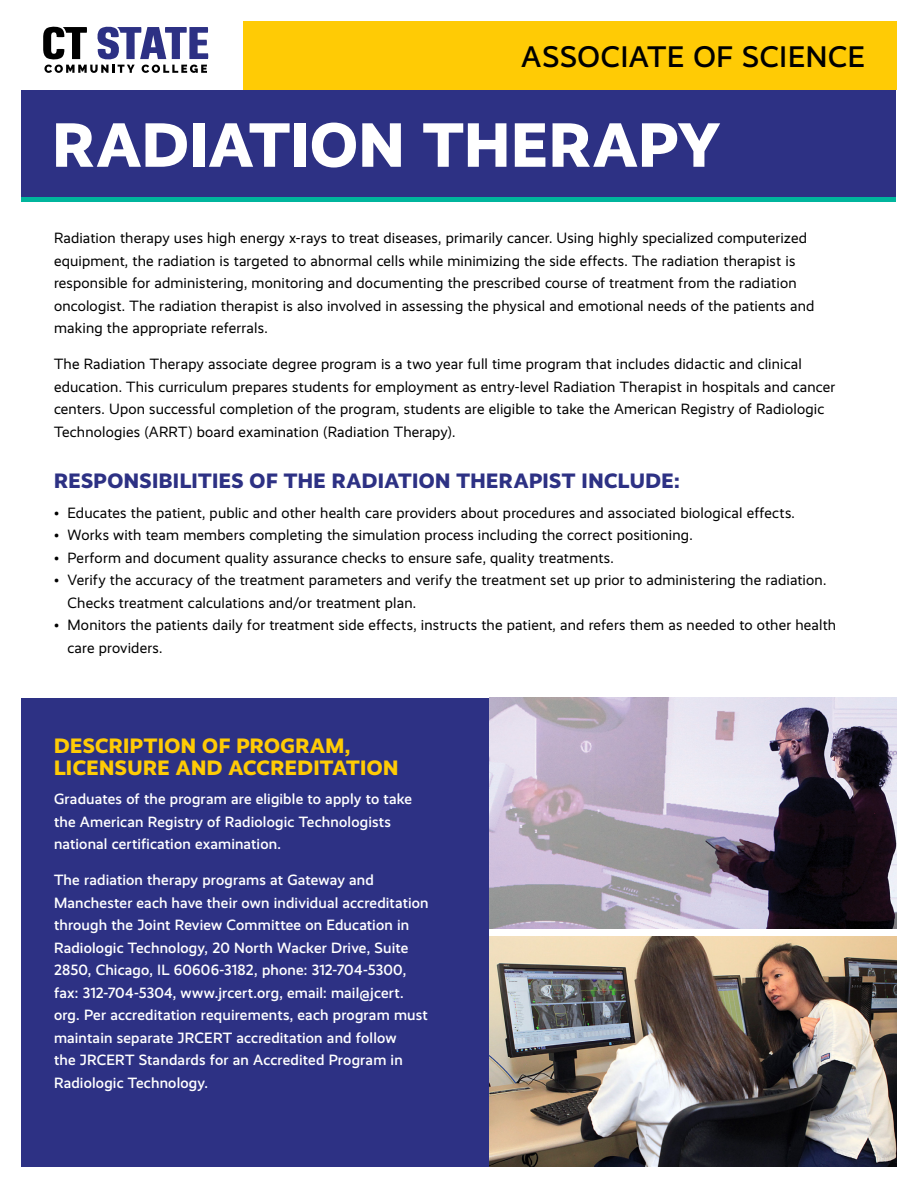
<style>
.page{position:relative;width:918px;height:1188px;background:#fff}
.page>*{position:absolute;margin:0;border:0;box-sizing:border-box;transform-origin:0 0}
.t1{font:800 63px "Realist";letter-spacing:.01em;color:#fff}
.t2{font:500 30px "Realist";letter-spacing:.02em;color:#000}
.t3{font:800 21px "Realist";letter-spacing:.02em;color:#2d3184}
.t4{font:800 21px/22.5px "Realist";letter-spacing:.02em;color:#ffcb05}
.t5{font:15px/22.5px "Realist";letter-spacing:.01em;color:#000}
.t6{font:500 15px/22.5px "Realist";letter-spacing:.01em;color:#fff}
</style>
<div class="page">
<div style="left:22px;top:698px;width:467px;height:469px;background:#2d3184"></div>
<div style="left:243px;top:22px;width:653px;height:68px;background:#ffcb05"></div>
<img style="left:489px;top:698px;width:407px;height:230px">
<img style="left:489px;top:936px;width:407px;height:231px">
<div style="left:22px;top:197px;width:874px;height:5px;background:#00b59d"></div>
<div style="left:22px;top:90px;width:874px;height:107px;background:#2d3184"></div>
<svg style="left:43px;top:26px;width:165px;height:47px"></svg>
<h1 class="t2" style="left:521px;top:40px;width:345px">ASSOCIATE OF SCIENCE</h1>
<h2 class="t1" style="left:53px;top:108px;width:669px">RADIATION THERAPY</h2>
<p class="t5" style="left:54px;top:227px;width:762px">Radiation therapy uses high energy x-rays to treat diseases, primarily cancer. Using highly specialized computerized equipment, the radiation is targeted to abnormal cells while minimizing the side effects. The radiation therapist is responsible for administering, monitoring and documenting the prescribed course of treatment from the radiation oncologist. The radiation therapist is also involved in assessing the physical and emotional needs of the patients and making the appropriate referrals.</p>
<p class="t5" style="left:54px;top:353px;width:783px">The Radiation Therapy associate degree program is a two year full time program that includes didactic and clinical education. This curriculum prepares students for employment as entry-level Radiation Therapist in hospitals and cancer centers. Upon successful completion of the program, students are eligible to take the American Registry of Radiologic Technologies (ARRT) board examination (Radiation Therapy).</p>
<h2 class="t3" style="left:54px;top:469px;width:627px">RESPONSIBILITIES OF THE RADIATION THERAPIST INCLUDE:</h2>
<p class="t5" style="left:54px;top:501px;width:742px">• Educates the patient, public and other health care providers about procedures and associated biological effects.</p>
<p class="t5" style="left:54px;top:524px;width:640px">• Works with team members completing the simulation process including the correct positioning.</p>
<p class="t5" style="left:54px;top:546px;width:561px">• Perform and document quality assurance checks to ensure safe, quality treatments.</p>
<p class="t5" style="left:68px;top:569px;width:760px;text-indent:-14px">• Verify the accuracy of the treatment parameters and verify the treatment set up prior to administering the radiation.<br>Checks treatment calculations and/or treatment plan.</p>
<p class="t5" style="left:68px;top:614px;width:770px;text-indent:-14px">• Monitors the patients daily for treatment side effects, instructs the patient, and refers them as needed to other health care providers.</p>
<p class="t4" style="left:54px;top:734px;width:346px">DESCRIPTION OF PROGRAM,<br>LICENSURE AND ACCREDITATION</p>
<p class="t6" style="left:54px;top:788px;width:360px">Graduates of the program are eligible to apply to take the American Registry of Radiologic Technologists national certification examination.</p>
<p class="t6" style="left:54px;top:869px;width:376px">The radiation therapy programs at Gateway and Manchester each have their own individual accreditation through the Joint Review Committee on Education in Radiologic Technology, 20 North Wacker Drive, Suite 2850, Chicago, IL 60606-3182, phone: 312-704-5300, fax: 312-704-5304, www.jrcert.org, email: mail@jcert. org. Per accreditation requirements, each program must maintain separate JRCERT accreditation and follow<br>the JRCERT Standards for an Accredited Program in Radiologic Technology.</p>
</div>
